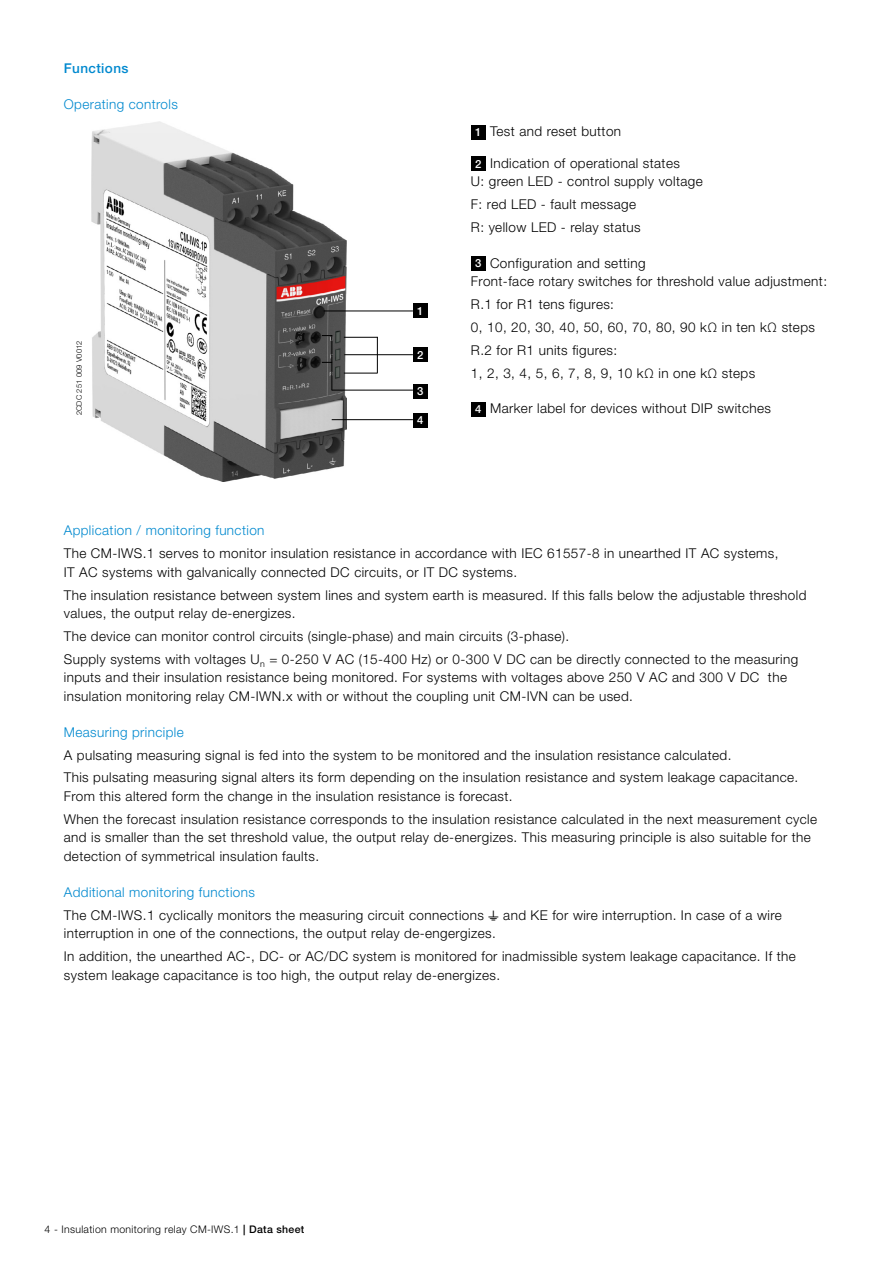
<style>
.page{position:relative;width:893px;height:1263px;background:#fff}
.page>*{position:absolute;margin:0;border:0;box-sizing:border-box;transform-origin:0 0}
.t1{font:300 13.5px/22.8px "Helvetica Neue LT Std";letter-spacing:.03em;color:#000}
.t2{font:300 13.5px "Helvetica Neue LT Std";letter-spacing:.03em;color:#0089cf}
.t3{font:500 13.5px "Helvetica Neue LT Std";letter-spacing:.03em;color:#0089cf}
.t4{font:500 11.25px "Helvetica Neue LT Std";color:#fff}
.t5{font:300 10.5px "Helvetica Neue LT Std";letter-spacing:.03em;color:#000}
.t6{font:300 7.5px "Helvetica Neue LT Std";letter-spacing:.02em;color:#000}
.s1{font-weight:500;font-size:11.25px;color:#fff}
.s2{font-weight:500}
</style>
<div class="page">
<img style="left:91px;top:122px;width:256px;height:359px">
<div style="left:471px;top:125px;width:14px;height:15px;background:#000"></div>
<div style="left:471px;top:156px;width:14px;height:15px;background:#000"></div>
<div style="left:471px;top:256px;width:14px;height:15px;background:#000"></div>
<div style="left:471px;top:402px;width:14px;height:14px;background:#000"></div>
<hr style="left:324px;top:311px;width:89px;height:1px;background:#000">
<hr style="left:332px;top:390px;width:81px;height:1px;background:#000">
<hr style="left:332px;top:419px;width:81px;height:1px;background:#000">
<hr style="left:344px;top:354px;width:69px;height:1px;background:#000">
<hr style="left:344px;top:337px;width:34px;height:1px;background:#000">
<hr style="left:344px;top:373px;width:33px;height:1px;background:#000">
<hr style="left:377px;top:337px;width:1px;height:36px;background:#000">
<hr style="left:331px;top:335px;width:1px;height:55px;background:#000">
<div style="left:413px;top:413px;width:14px;height:14px;background:#000"></div>
<div style="left:413px;top:384px;width:14px;height:15px;background:#000"></div>
<div style="left:413px;top:347px;width:14px;height:15px;background:#000"></div>
<div style="left:413px;top:304px;width:14px;height:14px;background:#000"></div>
<p class="t3" style="left:64px;top:61px;width:66px">Functions</p>
<p class="t2" style="left:64px;top:96px;width:116px">Operating controls</p>
<p class="t6" style="left:75px;top:415px;width:76px;rotate:-90deg">2CDC 251 009 V0012</p>
<p class="t4" style="left:417px;top:304px;width:8px">1</p>
<p class="t4" style="left:417px;top:348px;width:8px">2</p>
<p class="t4" style="left:417px;top:384px;width:8px">3</p>
<p class="t4" style="left:417px;top:413px;width:8px">4</p>
<p class="t1" style="left:475px;top:120px;width:148px"><span class="s1">1</span> Test and reset button</p>
<p class="t1" style="left:471px;top:153px;width:233px;line-height:18.6px;text-indent:4px"><span class="s1">2</span> Indication of operational states<br>U: green LED - control supply voltage</p>
<p class="t1" style="left:471px;top:193px;width:171px">F: red LED - fault message<br>R: yellow LED - relay status</p>
<p class="t1" style="left:471px;top:253px;width:358px;line-height:18.6px;text-indent:4px"><span class="s1">3</span> Configuration and setting<br>Front-face rotary switches for threshold value adjustment:</p>
<p class="t1" style="left:471px;top:292px;width:346px">R.1 for R1 tens figures:<br>0, 10, 20, 30, 40, 50, 60, 70, 80, 90 kΩ in ten kΩ steps R.2 for R1 units figures:<br>1, 2, 3, 4, 5, 6, 7, 8, 9, 10 kΩ in one kΩ steps</p>
<p class="t1" style="left:475px;top:397px;width:297px"><span class="s1">4</span> Marker label for devices without DIP switches</p>
<p class="t2" style="left:64px;top:522px;width:202px">Application / monitoring function</p>
<p class="t1" style="left:64px;top:544px;width:716px;line-height:18.6px">The CM-IWS.1 serves to monitor insulation resistance in accordance with IEC 61557-8 in unearthed IT AC systems,<br>IT AC systems with galvanically connected DC circuits, or IT DC systems.</p>
<p class="t1" style="left:64px;top:585px;width:744px;line-height:18.6px">The insulation resistance between system lines and system earth is measured. If this falls below the adjustable threshold values, the output relay de-energizes.</p>
<p class="t1" style="left:64px;top:624px;width:736px">The device can monitor control circuits (single-phase) and main circuits (3-phase).<br>Supply systems with voltages U<sub>n</sub> = 0-250 V AC (15-400 Hz) or 0-300 V DC can be directly connected to the measuring</p>
<p class="t1" style="left:64px;top:668px;width:725px;line-height:18.6px">inputs and their insulation resistance being monitored. For systems with voltages above 250 V AC and 300 V DC the insulation monitoring relay CM-IWN.x with or without the coupling unit CM-IVN can be used.</p>
<p class="t2" style="left:64px;top:724px;width:122px">Measuring principle</p>
<p class="t1" style="left:64px;top:743px;width:736px">A pulsating measuring signal is fed into the system to be monitored and the insulation resistance calculated.<br>This pulsating measuring signal alters its form depending on the insulation resistance and system leakage capacitance.</p>
<p class="t1" style="left:64px;top:784px;width:755px">From this altered form the change in the insulation resistance is forecast.<br>When the forecast insulation resistance corresponds to the insulation resistance calculated in the next measurement cycle</p>
<p class="t1" style="left:64px;top:828px;width:749px;line-height:18.6px">and is smaller than the set threshold value, the output relay de-energizes. This measuring principle is also suitable for the detection of symmetrical insulation faults.</p>
<p class="t2" style="left:64px;top:884px;width:193px">Additional monitoring functions</p>
<p class="t1" style="left:64px;top:903px;width:422px">The CM-IWS.1 cyclically monitors the measuring circuit connections</p>
<p class="t1" style="left:503px;top:903px;width:280px">and KE for wire interruption. In case of a wire</p>
<p class="t1" style="left:64px;top:922px;width:733px">interruption in one of the connections, the output relay de-engergizes.<br>In addition, the unearthed AC-, DC- or AC/DC system is monitored for inadmissible system leakage capacitance. If the</p>
<p class="t1" style="left:64px;top:963px;width:438px">system leakage capacitance is too high, the output relay de-energizes.</p>
<p class="t5" style="left:45px;top:1223px;width:261px">4 - Insulation monitoring relay CM-IWS.1 <span class="s2">| Data sheet</span></p>
</div>
